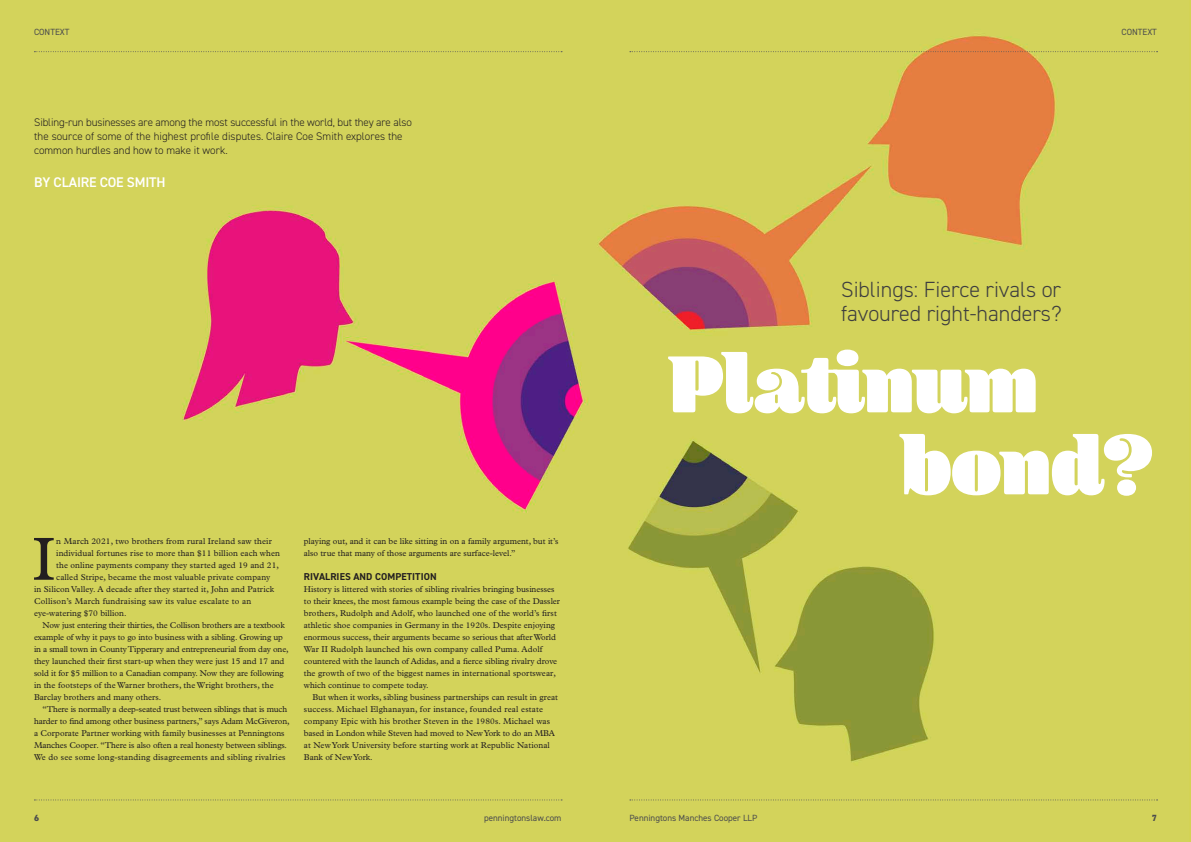
<style>
.page{position:relative;width:1191px;height:842px;background:#fff}
.page>*{position:absolute;margin:0;border:0;box-sizing:border-box;transform-origin:0 0}
.SMALL_cross_head_DIN{font:900 84px "Blenny";letter-spacing:-.02em;color:#fff}
.body_text_Plantin_8{font:61.3px "Plantin MT Pro";color:#231f20}
.Subhead_DIN_Light_22{font:300 22px/24px "DIN2014";color:#3e3e3f}
.t1{font:600 14px "DIN2014";letter-spacing:-.01em;color:#fff}
.DIN_body_copy_9_12_p{font:300 11px/14px "DIN2014";color:#231f20}
.Medium_cross_head{font:700 10px "DIN2014";letter-spacing:.01em;color:#231f20}
.t2{font:9px "DIN2014";color:#4b4c4d}
.t3{font:800 9px "DIN2014";color:#4b4c4d}
.body_text_Plantin_8-2{font:8.5px/12px "Plantin MT Pro";color:#231f20}
.body_text_Plantin_8-3{font:8.5px "Plantin MT Pro";letter-spacing:.02em;color:#231f20}
</style>
<div class="page">
<img style="left:0;top:0;width:1191px;height:842px">
<svg style="left:34px;top:51px;width:528px;height:1px"></svg>
<svg style="left:630px;top:51px;width:527px;height:1px"></svg>
<svg style="left:34px;top:799px;width:528px;height:1px"></svg>
<svg style="left:630px;top:799px;width:527px;height:1px"></svg>
<p class="t2" style="left:34px;top:27px;width:37px">CONTEXT</p>
<p class="t2" style="left:1121px;top:27px;width:37px">CONTEXT</p>
<p class="DIN_body_copy_9_12_p" style="left:34px;top:115px;width:379px">Sibling-run businesses are among the most successful in the world, but they are also the source of some of the highest profile disputes. Claire Coe Smith explores the common hurdles and how to make it work.</p>
<p class="t1" style="left:34px;top:173px;width:133px">BY CLAIRE COE SMITH</p>
<p class="body_text_Plantin_8" style="left:32px;top:524px;width:24px">I</p>
<p class="body_text_Plantin_8-2" style="left:56px;top:535px;width:217px">n March 2021, two brothers from rural Ireland saw their</p>
<p class="body_text_Plantin_8-2" style="left:56px;top:547px;width:225px">individual fortunes rise to more than $11 billion each when</p>
<p class="body_text_Plantin_8-2" style="left:56px;top:559px;width:224px">the online payments company they started aged 19 and 21,</p>
<p class="body_text_Plantin_8-2" style="left:56px;top:571px;width:215px">called Stripe, became the most valuable private company</p>
<p class="body_text_Plantin_8-2" style="left:34px;top:583px;width:242px">in Silicon Valley. A decade after they started it, John and Patrick</p>
<p class="body_text_Plantin_8-3" style="left:34px;top:596px;width:219px">Collison’s March fundraising saw its value escalate to an</p>
<p class="body_text_Plantin_8-2" style="left:34px;top:607px;width:94px">eye-watering $70 billion.</p>
<p class="body_text_Plantin_8-2" style="left:34px;top:619px;width:256px;text-indent:8px">Now just entering their thirties, the Collison brothers are a textbook example of why it pays to go into business with a sibling. Growing up in a small town in County Tipperary and entrepreneurial from day one, they launched their first start-up when they were just 15 and 17 and sold it for $5 million to a Canadian company. Now they are following in the footsteps of the Warner brothers, the Wright brothers, the Barclay brothers and many others.</p>
<p class="body_text_Plantin_8-2" style="left:34px;top:703px;width:257px;text-indent:8px">“There is normally a deep-seated trust between siblings that is much harder to find among other business partners,” says Adam McGiveron, a Corporate Partner working with family businesses at Penningtons Manches Cooper. “There is also often a real honesty between siblings.<br>We do see some long-standing disagreements and sibling rivalries</p>
<p class="body_text_Plantin_8-2" style="left:304px;top:535px;width:256px">playing out, and it can be like sitting in on a family argument, but it’s also true that many of those arguments are surface-level.”</p>
<p class="Medium_cross_head" style="left:304px;top:570px;width:134px">RIVALRIES AND COMPETITION</p>
<p class="body_text_Plantin_8-2" style="left:304px;top:583px;width:258px">History is littered with stories of sibling rivalries bringing businesses to their knees, the most famous example being the case of the Dassler brothers, Rudolph and Adolf, who launched one of the world’s first athletic shoe companies in Germany in the 1920s. Despite enjoying enormous success, their arguments became so serious that after World War II Rudolph launched his own company called Puma. Adolf countered with the launch of Adidas, and a fierce sibling rivalry drove the growth of two of the biggest names in international sportswear, which continue to compete today.</p>
<p class="body_text_Plantin_8-2" style="left:304px;top:691px;width:256px;text-indent:8px">But when it works, sibling business partnerships can result in great success. Michael Elghanayan, for instance, founded real estate company Epic with his brother Steven in the 1980s. Michael was based in London while Steven had moved to New York to do an MBA at New York University before starting work at Republic National Bank of New York.</p>
<p class="Subhead_DIN_Light_22" style="left:841px;top:277px;width:222px">Siblings: Fierce rivals or favoured right-handers?</p>
<p class="SMALL_cross_head_DIN" style="left:667px;top:334px;width:373px">Platinum</p>
<p class="SMALL_cross_head_DIN" style="left:900px;top:416px;width:255px">bond?</p>
<p class="t3" style="left:34px;top:811px;width:7px">6</p>
<p class="t2" style="left:484px;top:812px;width:79px">penningtonslaw.com</p>
<p class="t2" style="left:629px;top:812px;width:129px">Penningtons Manches Cooper LLP</p>
<p class="t3" style="left:1151px;top:811px;width:7px">7</p>
</div>
